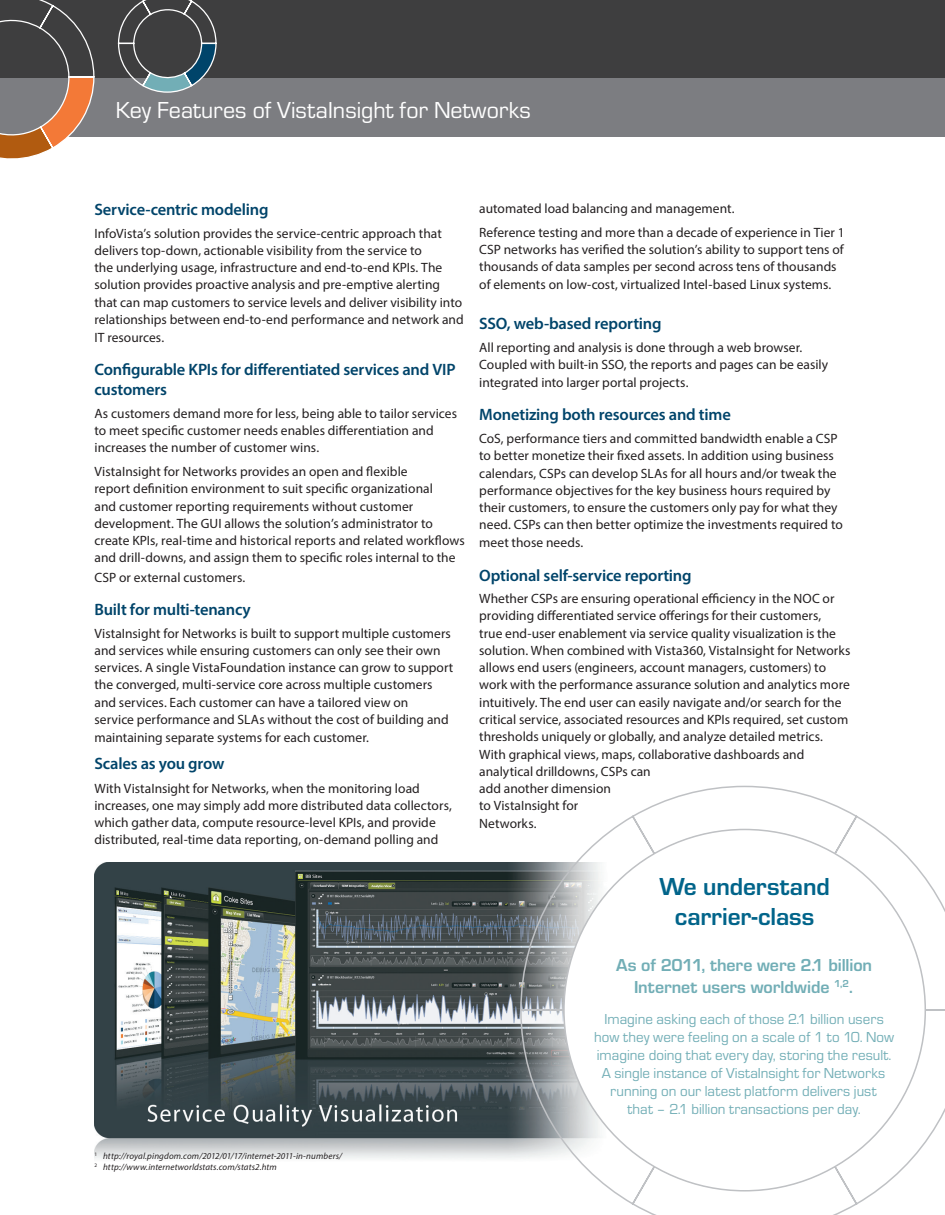
<style>
.page{position:relative;width:945px;height:1215px;background:#fff}
.page>*{position:absolute;margin:0;border:0;box-sizing:border-box;transform-origin:0 0}
.t1{font:700 25.5px/30.6px "Eurostile T";letter-spacing:-.005em;color:#01648a;text-align:center}
.t2{font:24px "Eurostile T";color:#fff}
.t3{font:700 18px/21.6px "Eurostile T";letter-spacing:-.005em;color:#72aeb6;text-align:center}
.t4{font:600 16.5px/19.8px "Myriad Pro";letter-spacing:-.01em;color:#00446a}
.t5{font:15px/18px "Eurostile T";color:#72aeb6;text-align:center}
.t6{font:13.5px/17.2px "Myriad Pro";letter-spacing:.005em;color:#231f20}
.t7{font:italic 9px/10.5px "Myriad Pro";letter-spacing:.015em;color:#231f20}
</style>
<div class="page">
<div style="left:0;top:0;width:945px;height:78px;background:#3e3e3f"></div>
<div style="left:0;top:78px;width:945px;height:59px;background:#7c7d81"></div>
<svg style="left:0;top:0;width:95px;height:159px"></svg>
<svg style="left:117px;top:0;width:100px;height:93px"></svg>
<img style="left:94px;top:862px;width:425px;height:297px">
<svg style="left:519px;top:785px;width:426px;height:430px"></svg>
<div style="left:564px;top:829px;width:361px;height:362px;background:#fff;border-radius:50%"></div>
<h2 class="t2" style="left:116px;top:97px;width:416px">Key Features of VistaInsight for Networks</h2>
<p class="t4" style="left:94px;top:199px;width:176px">Service-centric modeling</p>
<p class="t6" style="left:94px;top:224px;width:371px">InfoVista’s solution provides the service-centric approach that delivers top-down, actionable visibility from the service to<br>the underlying usage, infrastructure and end-to-end KPIs. The solution provides proactive analysis and pre-emptive alerting that can map customers to service levels and deliver visibility into relationships between end-to-end performance and network and IT resources.</p>
<p class="t4" style="left:94px;top:359px;width:363px">Configurable KPIs for differentiated services and VIP customers</p>
<p class="t6" style="left:94px;top:404px;width:364px">As customers demand more for less, being able to tailor services to meet specific customer needs enables differentiation and increases the number of customer wins.</p>
<p class="t6" style="left:94px;top:463px;width:372px">VistaInsight for Networks provides an open and flexible<br>report definition environment to suit specific organizational<br>and customer reporting requirements without customer development. The GUI allows the solution’s administrator to create KPIs, real-time and historical reports and related workflows and drill-downs, and assign them to specific roles internal to the</p>
<p class="t6" style="left:94px;top:568px;width:152px">CSP or external customers.</p>
<p class="t4" style="left:94px;top:599px;width:158px">Built for multi-tenancy</p>
<p class="t6" style="left:94px;top:624px;width:360px">VistaInsight for Networks is built to support multiple customers and services while ensuring customers can only see their own services. A single VistaFoundation instance can grow to support the converged, multi-service core across multiple customers and services. Each customer can have a tailored view on<br>service performance and SLAs without the cost of building and maintaining separate systems for each customer.</p>
<p class="t4" style="left:94px;top:753px;width:132px">Scales as you grow</p>
<p class="t6" style="left:94px;top:779px;width:359px">With VistaInsight for Networks, when the monitoring load increases, one may simply add more distributed data collectors, which gather data, compute resource-level KPIs, and provide distributed, real-time data reporting, on-demand polling and</p>
<p class="t7" style="left:94px;top:1151px;width:249px"><sup>1</sup> http://royal.pingdom.com/2012/01/17/internet-2011-in-numbers/<br><sup>2</sup> http://www.internetworldstats.com/stats2.htm</p>
<p class="t6" style="left:479px;top:196px;width:367px;line-height:24px">automated load balancing and management.<br>Reference testing and more than a decade of experience in Tier 1</p>
<p class="t6" style="left:479px;top:240px;width:366px">CSP networks has verified the solution’s ability to support tens of thousands of data samples per second across tens of thousands of elements on low-cost, virtualized Intel-based Linux systems.</p>
<p class="t4" style="left:479px;top:313px;width:184px">SSO, web-based reporting</p>
<p class="t6" style="left:479px;top:338px;width:350px">All reporting and analysis is done through a web browser.<br>Coupled with built-in SSO, the reports and pages can be easily integrated into larger portal projects.</p>
<p class="t4" style="left:479px;top:405px;width:253px">Monetizing both resources and time</p>
<p class="t6" style="left:479px;top:430px;width:365px">CoS, performance tiers and committed bandwidth enable a CSP to better monetize their fixed assets. In addition using business calendars, CSPs can develop SLAs for all hours and/or tweak the performance objectives for the key business hours required by their customers, to ensure the customers only pay for what they need. CSPs can then better optimize the investments required to meet those needs.</p>
<p class="t4" style="left:479px;top:565px;width:214px">Optional self-service reporting</p>
<p class="t6" style="left:479px;top:590px;width:373px">Whether CSPs are ensuring operational efficiency in the NOC or providing differentiated service offerings for their customers,<br>true end-user enablement via service quality visualization is the solution. When combined with Vista360, VistaInsight for Networks allows end users (engineers, account managers, customers) to work with the performance assurance solution and analytics more intuitively. The end user can easily navigate and/or search for the critical service, associated resources and KPIs required, set custom thresholds uniquely or globally, and analyze detailed metrics.<br>With graphical views, maps, collaborative dashboards and analytical drilldowns, CSPs can<br>add another dimension<br>to VistaInsight for<br>Networks.</p>
<h1 class="t1" style="left:659px;top:871px;width:172px">We understand carrier-class</h1>
<h3 class="t3" style="left:616px;top:954px;width:257px">As of 2011, there were 2.1 billion<br>Internet users worldwide <sup>1,2</sup>.</h3>
<p class="t5" style="left:594px;top:1010px;width:302px">Imagine asking each of those 2.1 billion users how they were feeling on a scale of 1 to 10. Now imagine doing that every day, storing the result.<br>A single instance of VistaInsight for Networks running on our latest platform delivers just<br>that – 2.1 billion transactions per day.</p>
</div>
